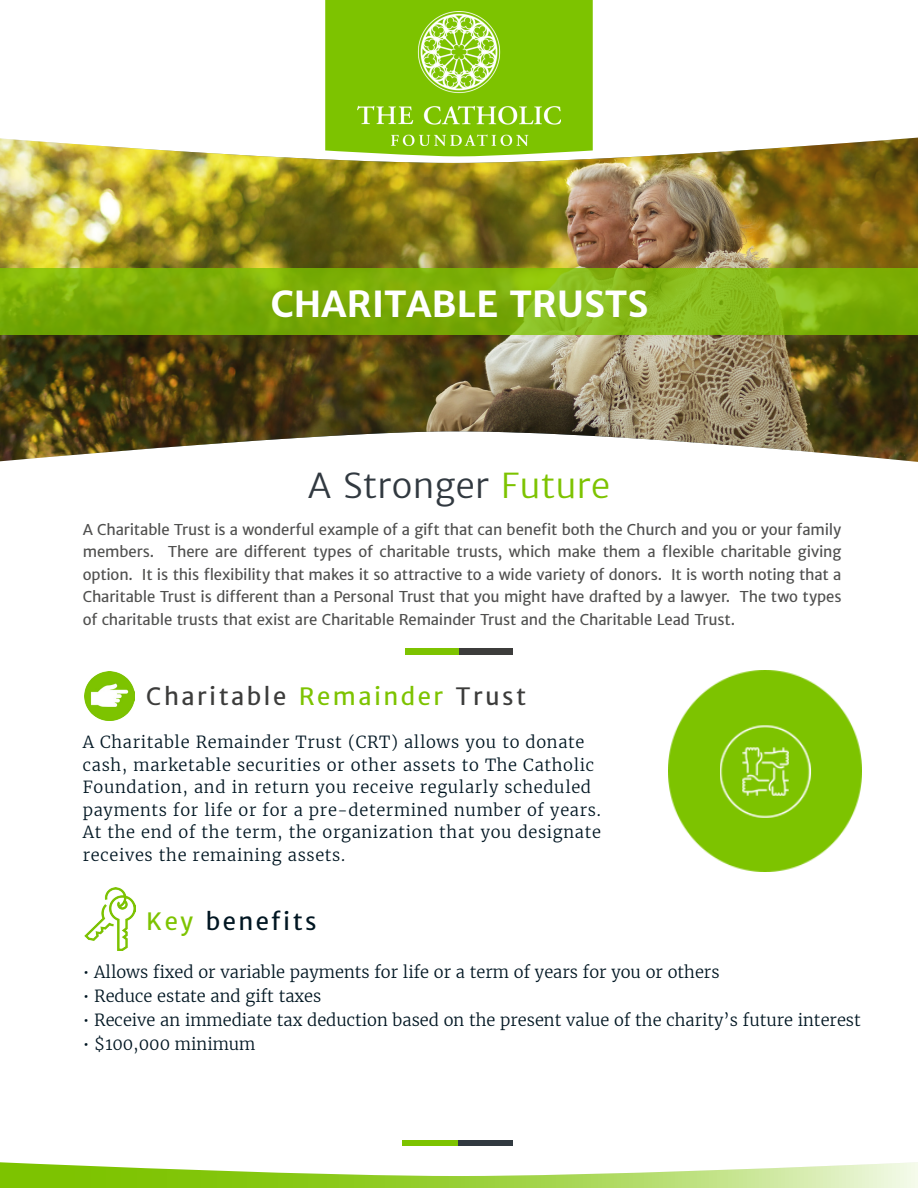
<style>
.page{position:relative;width:918px;height:1188px;background:#fff}
.page>*{position:absolute;margin:0;border:0;box-sizing:border-box;transform-origin:0 0}
.t1{font:700 36px "Merriweather Sans";color:#fff}
.t2{font:300 34.5px "Merriweather Sans";letter-spacing:.01em;color:#313940}
.t3{font:24px "Merriweather Sans";letter-spacing:.1em;color:#3c3c3b}
.t4{font:24px "Merriweather Sans";letter-spacing:.1em;color:#011622}
.t5{font:300 16.5px/22.5px "Merriweather";letter-spacing:.04em;color:#011622}
.t6{font:300 16.5px "Merriweather";color:#011622}
.t7{font:15px/22.5px "Merriweather Sans";letter-spacing:-.01em;color:#50504f;text-align:justify}
.s1{color:#7dc300}
</style>
<div class="page">
<div style="left:458px;top:1140px;width:55px;height:6px;background:#313940"></div>
<div style="left:402px;top:1140px;width:56px;height:6px;background:#7dc300"></div>
<div style="left:325px;top:0;width:268px;height:135px;background:#7dc300"></div>
<img style="left:358px;top:11px;width:202px;height:124px">
<img style="left:0;top:137px;width:918px;height:325px">
<svg style="left:0;top:1162px;width:918px;height:26px"></svg>
<svg style="left:0;top:268px;width:918px;height:67px;background:#7eb00c"></svg>
<div style="left:459px;top:648px;width:54px;height:7px;background:#3c3c3b"></div>
<div style="left:405px;top:648px;width:54px;height:7px;background:#7dc300"></div>
<img style="left:669px;top:671px;width:193px;height:200px">
<img style="left:85px;top:671px;width:50px;height:50px">
<img style="left:85px;top:888px;width:50px;height:63px">
<p class="t1" style="left:271px;top:281px;width:379px">CHARITABLE TRUSTS</p>
<p class="t2" style="left:308px;top:463px;width:304px">A Stronger <span class="s1">Future</span></p>
<p class="t7" style="left:83px;top:518px;width:760px">A Charitable Trust is a wonderful example of a gift that can benefit both the Church and you or your family members. There are different types of charitable trusts, which make them a flexible charitable giving option. It is this flexibility that makes it so attractive to a wide variety of donors. It is worth noting that a Charitable Trust is different than a Personal Trust that you might have drafted by a lawyer. The two types of charitable trusts that exist are Charitable Remainder Trust and the Charitable Lead Trust.</p>
<p class="t3" style="left:146px;top:681px;width:381px">Charitable <span class="s1">Remainder</span> Trust</p>
<p class="t5" style="left:83px;top:730px;width:520px">A Charitable Remainder Trust (CRT) allows you to donate cash, marketable securities or other assets to The Catholic Foundation, and in return you receive regularly scheduled payments for life or for a pre-determined number of years.<br>At the end of the term, the organization that you designate receives the remaining assets.</p>
<p class="t4" style="left:146px;top:906px;width:172px"><span class="s1">Key</span> benefits</p>
<p class="t6" style="left:83px;top:961px;width:638px">• Allows fixed or variable payments for life or a term of years for you or others</p>
<p class="t6" style="left:83px;top:985px;width:240px">• Reduce estate and gift taxes</p>
<p class="t6" style="left:83px;top:1009px;width:780px">• Receive an immediate tax deduction based on the present value of the charity’s future interest</p>
<p class="t6" style="left:83px;top:1033px;width:174px">• $100,000 minimum</p>
</div>
